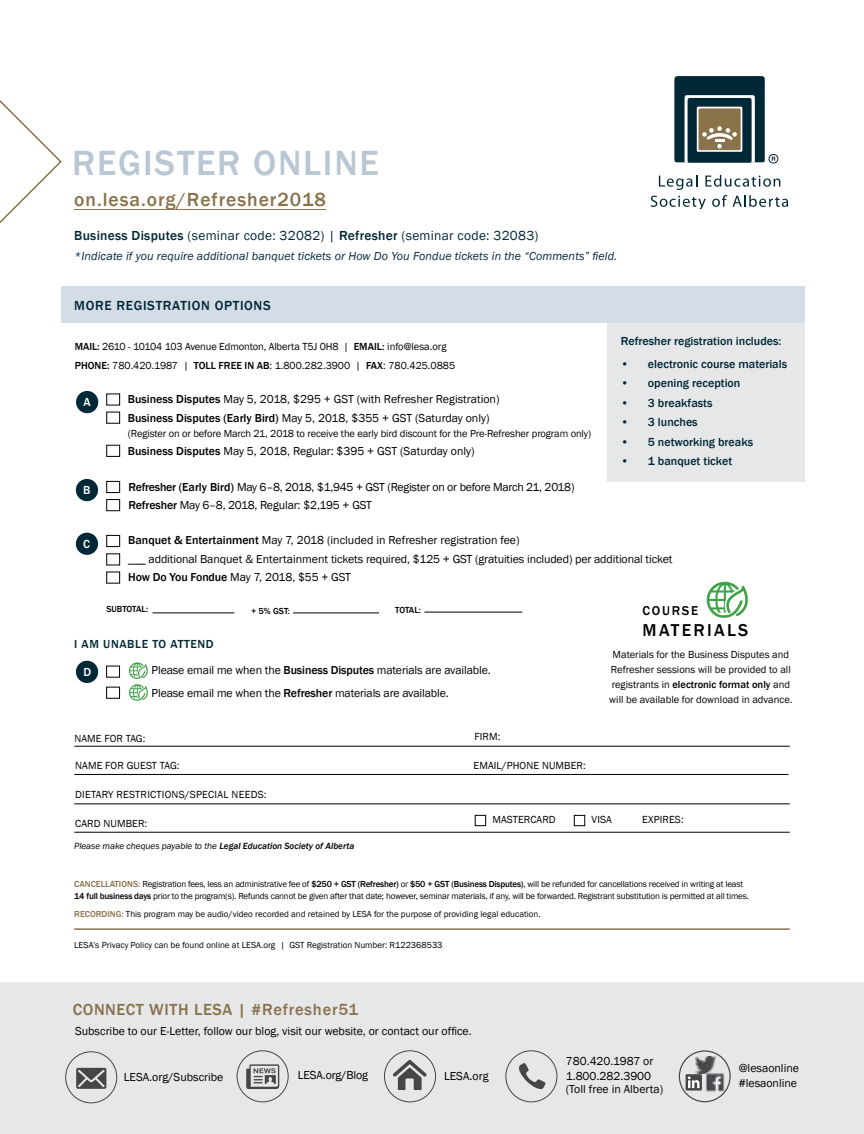
<style>
.page{position:relative;width:864px;height:1134px;background:#fff}
.page>*{position:absolute;margin:0;border:0;box-sizing:border-box;transform-origin:0 0}
.t1{font:500 36px "Franklin Gothic";letter-spacing:.05em;color:#b9c7d4}
.t2{font:500 19.5px "Franklin Gothic";letter-spacing:.05em;color:#8a724b}
.t3{font:500 17.7px "Franklin Gothic";letter-spacing:.13em;color:#000}
.t4{font:500 16.5px "Franklin Gothic";letter-spacing:.04em;color:#8a724b}
.t5{font:13.5px "Franklin Gothic";letter-spacing:.02em;color:#002836}
.t6{font:500 13.5px "Franklin Gothic";letter-spacing:.05em;color:#002836}
.t7{font:500 13.2px "Franklin Gothic";letter-spacing:.13em;color:#000}
.t8{font:500 12px "Franklin Gothic";color:#002836}
.t9{font:italic 12px "Franklin Gothic";letter-spacing:.01em;color:#002836}
.t10{font:500 12px "Franklin Gothic";letter-spacing:.05em;color:#002836}
.t11{font:500 12px "Franklin Gothic";color:#fff}
.t12{font:11.85px/18.5px "Franklin Gothic";letter-spacing:-.01em;color:#000}
.t13{font:10.5px/15px "Franklin Gothic";color:#000}
.t14{font:10.5px "Franklin Gothic";letter-spacing:.02em;color:#000}
.t15{font:italic 500 9.3px "Franklin Gothic";color:#000}
.t16{font:9px/12px "Franklin Gothic";letter-spacing:-.02em;color:#000}
.t17{font:9px "Franklin Gothic";color:#000}
.t18{font:500 9px "Franklin Gothic";color:#000}
.s1{font-weight:500}
.s2{font-weight:400}
.s3{font-weight:500;color:#8a724b}
</style>
<div class="page">
<div style="left:608px;top:320px;width:197px;height:162px;background:#e6e7e8"></div>
<div style="left:0;top:983px;width:864px;height:151px;background:#e6e7e8"></div>
<div style="left:384px;top:1050px;width:52px;height:52px;border:1px solid #464547;border-radius:50%"></div>
<svg style="left:393px;top:1060px;width:34px;height:30px"></svg>
<div style="left:237px;top:1050px;width:52px;height:52px;border:1px solid #464547;border-radius:50%"></div>
<svg style="left:246px;top:1064px;width:33px;height:25px"></svg>
<div style="left:65px;top:1051px;width:52px;height:52px;border:1px solid #464547;border-radius:50%"></div>
<svg style="left:76px;top:1068px;width:30px;height:21px"></svg>
<img style="left:706px;top:1073px;width:19px;height:18px">
<div style="left:686px;top:1074px;width:16px;height:17px;background:#464547"></div>
<svg style="left:688px;top:1076px;width:12px;height:12px"></svg>
<img style="left:695px;top:1056px;width:21px;height:17px">
<div style="left:679px;top:1050px;width:52px;height:52px;border:1px solid #464547;border-radius:50%"></div>
<div style="left:505px;top:1050px;width:52px;height:52px;border:1px solid #464547;border-radius:50%"></div>
<svg style="left:519px;top:1063px;width:27px;height:27px"></svg>
<hr style="left:74px;top:832px;width:716px;height:1px;background:#000">
<hr style="left:74px;top:804px;width:716px;height:1px;background:#000">
<div style="left:574px;top:815px;width:11px;height:11px;border:1px solid #000"></div>
<div style="left:475px;top:815px;width:11px;height:11px;border:1px solid #000"></div>
<hr style="left:74px;top:746px;width:716px;height:1px;background:#000">
<div style="left:106px;top:412px;width:14px;height:12px;border:1px solid #000"></div>
<div style="left:106px;top:394px;width:14px;height:11px;border:1px solid #000"></div>
<hr style="left:293px;top:613px;width:86px;height:1px;background:#000">
<hr style="left:153px;top:613px;width:81px;height:1px;background:#000">
<div style="left:106px;top:499px;width:14px;height:12px;border:1px solid #000"></div>
<div style="left:106px;top:481px;width:14px;height:12px;border:1px solid #000"></div>
<div style="left:106px;top:666px;width:14px;height:12px;border:1px solid #000"></div>
<div style="left:106px;top:553px;width:14px;height:12px;border:1px solid #000"></div>
<div style="left:106px;top:535px;width:14px;height:12px;border:1px solid #000"></div>
<div style="left:106px;top:572px;width:14px;height:11px;border:1px solid #000"></div>
<hr style="left:74px;top:774px;width:715px;height:1px;background:#000">
<div style="left:106px;top:687px;width:14px;height:12px;border:1px solid #000"></div>
<hr style="left:424px;top:612px;width:98px;height:1px;background:#000">
<div style="left:76px;top:391px;width:22px;height:22px;background:#002836;border-radius:50%"></div>
<div style="left:76px;top:479px;width:22px;height:22px;background:#002836;border-radius:50%"></div>
<div style="left:76px;top:533px;width:22px;height:22px;background:#002836;border-radius:50%"></div>
<div style="left:76px;top:661px;width:22px;height:22px;background:#002836;border-radius:50%"></div>
<hr style="left:74px;top:928px;width:716px;height:2px;background:#8a724b">
<div style="left:106px;top:445px;width:14px;height:12px;border:1px solid #000"></div>
<svg style="left:0;top:100px;width:63px;height:208px"></svg>
<div style="left:62px;top:287px;width:743px;height:36px;background:#d4dde6"></div>
<hr style="left:74px;top:209px;width:252px;height:1px;background:#8a724b">
<svg style="left:707px;top:582px;width:41px;height:36px"></svg>
<svg style="left:659px;top:175px;width:38px;height:15px"></svg>
<svg style="left:705px;top:175px;width:75px;height:12px"></svg>
<svg style="left:651px;top:196px;width:55px;height:12px"></svg>
<svg style="left:712px;top:195px;width:15px;height:12px"></svg>
<svg style="left:733px;top:195px;width:55px;height:12px"></svg>
<svg style="left:674px;top:76px;width:91px;height:87px;background:#425758"></svg>
<div style="left:769px;top:154px;width:9px;height:9px;border:1px solid #002836;border-radius:50%"></div>
<svg style="left:129px;top:662px;width:19px;height:39px"></svg>
<h1 class="t1" style="left:72px;top:141px;width:308px">REGISTER ONLINE</h1>
<h2 class="t2" style="left:74px;top:187px;width:253px">on.lesa.org/Refresher2018</h2>
<p class="t5" style="left:74px;top:227px;width:466px"><span class="s1">Business Disputes</span> (seminar code: 32082) | <span class="s1">Refresher</span> (seminar code: 32083)</p>
<p class="t9" style="left:74px;top:248px;width:544px">*Indicate if you require additional banquet tickets or How Do You Fondue tickets in the “Comments” field.</p>
<p class="t6" style="left:74px;top:297px;width:198px">MORE REGISTRATION OPTIONS</p>
<p class="t13" style="left:75px;top:337px;width:382px;line-height:19.5px"><span class="s1">MAIL:</span> 2610 - 10104 103 Avenue Edmonton, Alberta T5J 0H8 | <span class="s1">EMAIL:</span> info@lesa.org<br><span class="s1">PHONE:</span> 780.420.1987 | <span class="s1">TOLL FREE IN AB</span>: 1.800.282.3900 | <span class="s1">FAX</span>: 780.425.0885</p>
<p class="t11" style="left:84px;top:394px;width:9px">A</p>
<p class="t11" style="left:83px;top:483px;width:9px">B</p>
<p class="t12" style="left:128px;top:390px;width:373px"><span class="s1">Business Disputes</span> May 5, 2018, $295 + GST (with Refresher Registration)<br><span class="s1">Business Disputes (Early Bird)</span> May 5, 2018, $355 + GST (Saturday only)</p>
<p class="t13" style="left:128px;top:426px;width:465px">(Register on or before March 21, 2018 to receive the early bird discount for the Pre-Refresher program only)</p>
<p class="t12" style="left:128px;top:442px;width:348px"><span class="s1">Business Disputes</span> May 5, 2018, Regular: $395 + GST (Saturday only)</p>
<p class="t12" style="left:129px;top:478px;width:447px"><span class="s1">Refresher (Early Bird)</span> May 6–8, 2018, $1,945 + GST (Register on or before March 21, 2018)<br><span class="s1">Refresher</span> May 6–8, 2018, Regular: $2,195 + GST</p>
<p class="t8" style="left:621px;top:334px;width:162px">Refresher registration includes:</p>
<p class="t8" style="left:621px;top:356px;width:168px">• electronic course materials</p>
<p class="t8" style="left:621px;top:376px;width:121px">• opening reception</p>
<p class="t8" style="left:621px;top:395px;width:93px">• 3 breakfasts</p>
<p class="t8" style="left:621px;top:415px;width:78px">• 3 lunches</p>
<p class="t8" style="left:621px;top:434px;width:134px">• 5 networking breaks</p>
<p class="t8" style="left:621px;top:454px;width:113px">• 1 banquet ticket</p>
<p class="t11" style="left:83px;top:536px;width:8px">C</p>
<p class="t12" style="left:128px;top:531px;width:546px"><span class="s1">Banquet &amp; Entertainment</span> May 7, 2018 (included in Refresher registration fee)<br>___ additional Banquet &amp; Entertainment tickets required, $125 + GST (gratuities included) per additional ticket<br><span class="s1">How Do You Fondue</span> May 7, 2018, $55 + GST</p>
<p class="t18" style="left:106px;top:604px;width:43px">SUBTOTAL:</p>
<p class="t18" style="left:251px;top:605px;width:40px">+ 5% GST:</p>
<p class="t18" style="left:395px;top:604px;width:27px">TOTAL:</p>
<p class="t7" style="left:643px;top:603px;width:57px">COURSE</p>
<h3 class="t3" style="left:643px;top:620px;width:107px">MATERIALS</h3>
<p class="t10" style="left:74px;top:637px;width:141px">I AM UNABLE TO ATTEND</p>
<p class="t11" style="left:83px;top:664px;width:9px">D</p>
<p class="t12" style="left:152px;top:659px;width:341px;line-height:22.5px">Please email me when the <span class="s1">Business Disputes</span> materials are available.<br>Please email me when the <span class="s1">Refresher</span> materials are available.</p>
<p class="t13" style="left:74px;top:731px;width:73px">NAME FOR TAG:</p>
<p class="t13" style="left:474px;top:730px;width:28px">FIRM:</p>
<p class="t13" style="left:609px;top:647px;width:185px;text-align:center">Materials for the Business Disputes and Refresher sessions will be provided to all registrants in <span class="s1">electronic format only</span> and will be available for download in advance.</p>
<p class="t13" style="left:75px;top:758px;width:106px">NAME FOR GUEST TAG:</p>
<p class="t13" style="left:473px;top:758px;width:114px">EMAIL/PHONE NUMBER:</p>
<p class="t14" style="left:75px;top:788px;width:193px">DIETARY RESTRICTIONS/SPECIAL NEEDS:</p>
<p class="t13" style="left:75px;top:817px;width:74px">CARD NUMBER:</p>
<p class="t13" style="left:493px;top:813px;width:65px">MASTERCARD</p>
<p class="t13" style="left:592px;top:813px;width:22px">VISA</p>
<p class="t13" style="left:642px;top:813px;width:43px">EXPIRES:</p>
<p class="t15" style="left:74px;top:840px;width:282px"><span class="s2">Please make cheques payable to the</span> Legal Education Society of Alberta</p>
<p class="t16" style="left:74px;top:878px;width:676px"><span class="s3">CANCELLATIONS:</span> Registration fees, less an administrative fee of <span class="s1">$250 + GST (Refresher)</span> or <span class="s1">$50 + GST (Business Disputes)</span>, will be refunded for cancellations received in writing at least<br><span class="s1">14 full business days</span> prior to the program(s). Refunds cannot be given after that date; however, seminar materials, if any, will be forwarded. Registrant substitution is permitted at all times.</p>
<p class="t17" style="left:74px;top:908px;width:468px"><span class="s3">RECORDING:</span> This program may be audio/video recorded and retained by LESA for the purpose of providing legal education.</p>
<p class="t17" style="left:74px;top:939px;width:370px">LESA’s Privacy Policy can be found online at LESA.org | GST Registration Number: R122368533</p>
<h3 class="t4" style="left:73px;top:999px;width:287px">CONNECT WITH LESA | #Refresher51</h3>
<p class="t12" style="left:75px;top:1022px;width:398px">Subscribe to our E-Letter, follow our blog, visit our website, or contact our office.</p>
<p class="t12" style="left:566px;top:1054px;width:89px;line-height:15px">780.420.1987 or<br>1.800.282.3900</p>
<p class="t12" style="left:566px;top:1081px;width:99px">(Toll free in Alberta)</p>
<p class="t12" style="left:124px;top:1068px;width:101px">LESA.org/Subscribe</p>
<p class="t12" style="left:298px;top:1066px;width:72px">LESA.org/Blog</p>
<p class="t12" style="left:444px;top:1067px;width:46px">LESA.org</p>
<p class="t12" style="left:739px;top:1061px;width:62px;line-height:15px">@lesaonline #lesaonline</p>
</div>
